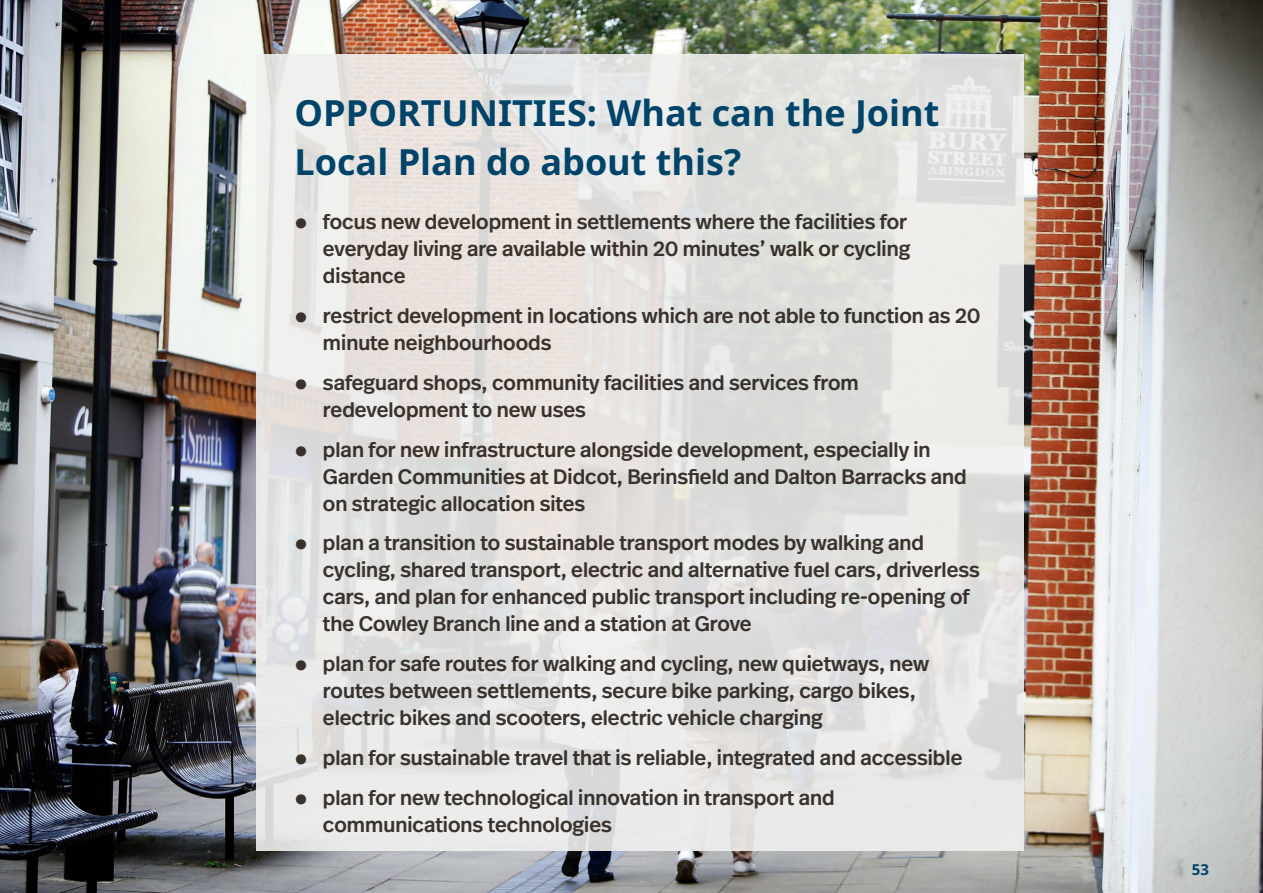
<style>
.page{position:relative;width:1263px;height:893px;background:#fff}
.page>*{position:absolute;margin:0;border:0;box-sizing:border-box;transform-origin:0 0}
.t1{font:700 36px/49.5px "Noto Sans";color:#00446a}
.t2{font:500 21px/27px "Real Head Pro";color:#261e18}
.t3{font:700 15px "Noto Sans";color:#00446a}
</style>
<div class="page">
<img style="left:0;top:0;width:1263px;height:893px">
<div style="left:256px;top:54px;width:768px;height:796px;background:linear-gradient(to right,#e7e4e2,#e2e3e1)"></div>
<h1 class="t1" style="left:294px;top:89px;width:646px">OPPORTUNITIES: What can the Joint<br>Local Plan do about this?</h1>
<p class="t2" style="left:323px;top:208px;width:589px;text-indent:-28px">● focus new development in settlements where the facilities for everyday living are available within 20 minutes’ walk or cycling distance</p>
<p class="t2" style="left:323px;top:302px;width:659px;text-indent:-28px">● restrict development in locations which are not able to function as 20 minute neighbourhoods</p>
<p class="t2" style="left:323px;top:369px;width:537px;text-indent:-28px">● safeguard shops, community facilities and services from redevelopment to new uses</p>
<p class="t2" style="left:323px;top:435px;width:645px;text-indent:-28px">● plan for new infrastructure alongside development, especially in<br>Garden Communities at Didcot, Berinsfield and Dalton Barracks and on strategic allocation sites</p>
<p class="t2" style="left:323px;top:529px;width:658px;text-indent:-28px">● plan a transition to sustainable transport modes by walking and cycling, shared transport, electric and alternative fuel cars, driverless cars, and plan for enhanced public transport including re-opening of the Cowley Branch line and a station at Grove</p>
<p class="t2" style="left:323px;top:650px;width:608px;text-indent:-28px">● plan for safe routes for walking and cycling, new quietways, new routes between settlements, secure bike parking, cargo bikes, electric bikes and scooters, electric vehicle charging</p>
<p class="t2" style="left:294px;top:744px;width:669px">● plan for sustainable travel that is reliable, integrated and accessible</p>
<p class="t2" style="left:323px;top:783px;width:513px;text-indent:-28px">● plan for new technological innovation in transport and communications technologies</p>
<p class="t3" style="left:1192px;top:859px;width:19px">53</p>
</div>
